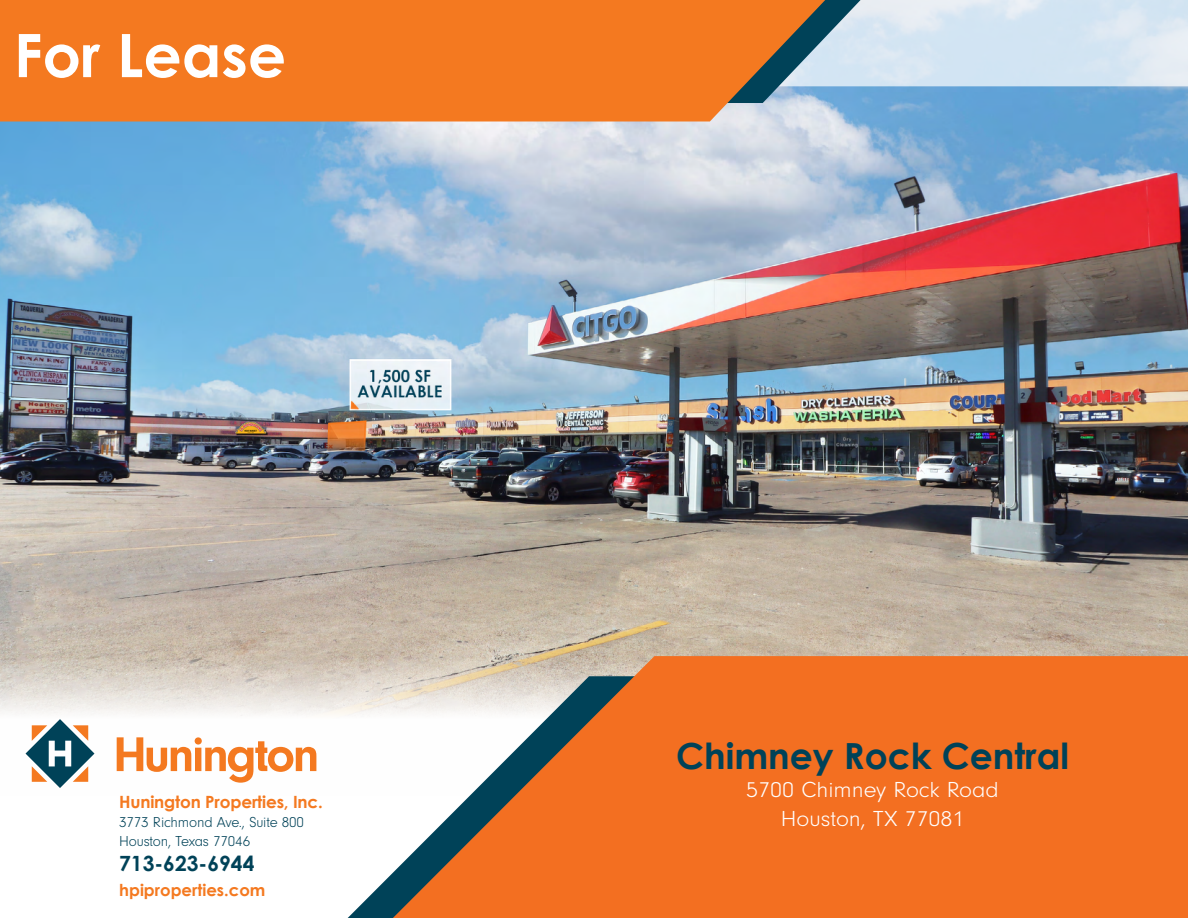
<style>
.page{position:relative;width:1188px;height:918px;background:#fff}
.page>*{position:absolute;margin:0;border:0;box-sizing:border-box;transform-origin:0 0}
.t1{font:700 60px "Century Gothic";color:#fff}
.t2{font:700 36px "Century Gothic";color:#004258}
.t3{font:300 22.5px/28.8px "Neuzeit Gro";color:#fff;text-align:center;scale:1.06 1}
.t4{font:700 21px "Century Gothic";color:#004258}
.t5{font:700 16.8px "Century Gothic";letter-spacing:-.01em;color:#f47920}
.t6{font:700 16.5px "Century Gothic";color:#f47920}
.t7{font:300 15px/18.8px "Neuzeit Gro";letter-spacing:-.01em;color:#004258}
</style>
<div class="page">
<img style="left:0;top:86px;width:1188px;height:685px">
<svg style="left:887px;top:0;width:301px;height:86px;background:#d7e6f2"></svg>
<svg style="left:26px;top:719px;width:68px;height:69px"></svg>
<svg style="left:117px;top:737px;width:199px;height:46px"></svg>
<svg style="left:834px;top:0;width:53px;height:103px;background:#b8d1e3"></svg>
<svg style="left:327px;top:676px;width:65px;height:242px"></svg>
<svg style="left:392px;top:656px;width:796px;height:262px;background:#e67b3a"></svg>
<svg style="left:0;top:0;width:834px;height:122px;background:#e97c2c"></svg>
<h1 class="t1" style="left:14px;top:10px;width:274px">For Lease</h1>
<p class="t5" style="left:119px;top:789px;width:205px">Hunington Properties, Inc.</p>
<p class="t7" style="left:119px;top:813px;width:186px">3773 Richmond Ave., Suite 800<br>Houston, Texas 77046</p>
<h3 class="t4" style="left:119px;top:847px;width:137px">713-623-6944</h3>
<p class="t6" style="left:119px;top:878px;width:148px">hpiproperties.com</p>
<h2 class="t2" style="left:676px;top:728px;width:395px">Chimney Rock Central</h2>
<h3 class="t3" style="left:746px;top:776px;width:240px">5700 Chimney Rock Road<br>Houston, TX 77081</h3>
</div>
